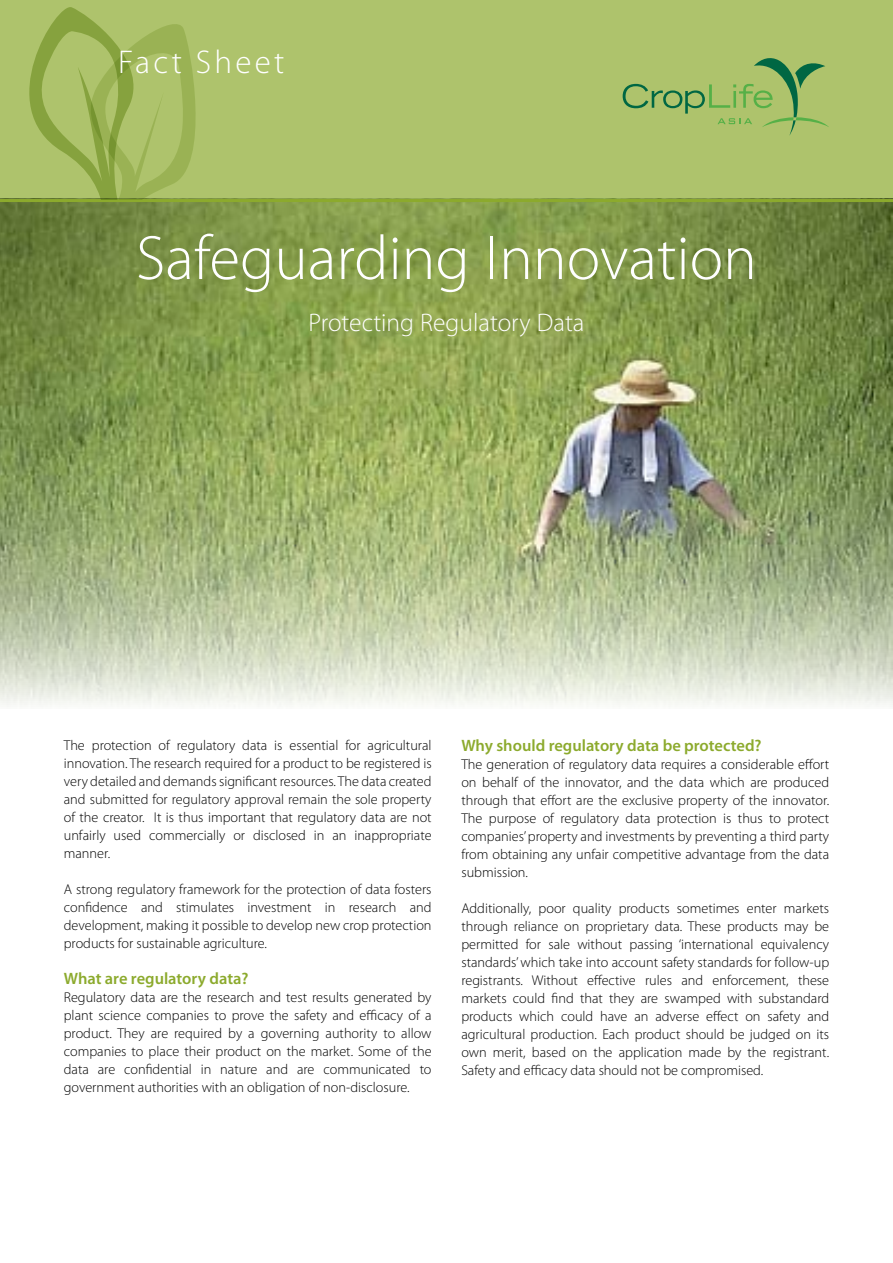
<style>
.page{position:relative;width:893px;height:1263px;background:#fff}
.page>*{position:absolute;margin:0;border:0;box-sizing:border-box;transform-origin:0 0}
.t1{font:300 63px "Myriad Pro";color:#fff}
.t2{font:300 33px "Myriad Pro";letter-spacing:.1em;color:#fff}
.t3{font:300 25.5px "Myriad Pro";color:#fff}
.t4{font:600 16.5px "Myriad Pro";color:#8caa2d}
.t5{font:300 14.25px/18px "Myriad Pro";color:#000;text-align:justify}
</style>
<div class="page">
<div style="left:0;top:0;width:893px;height:201px;background:#aec36c"></div>
<img style="left:0;top:198px;width:893px;height:507px">
<hr style="left:0;top:199px;width:893px;height:3px;background:#8caa2d">
<svg style="left:623px;top:58px;width:206px;height:78px"></svg>
<svg style="left:13px;top:7px;width:199px;height:192px"></svg>
<h2 class="t2" style="left:118px;top:42px;width:168px">Fact Sheet</h2>
<h1 class="t1" style="left:136px;top:220px;width:622px">Safeguarding Innovation</h1>
<h3 class="t3" style="left:308px;top:307px;width:277px">Protecting Regulatory Data</h3>
<p class="t5" style="left:64px;top:736px;width:369px">The protection of regulatory data is essential for agricultural innovation. The research required for a product to be registered is very detailed and demands significant resources. The data created and submitted for regulatory approval remain the sole property of the creator. It is thus important that regulatory data are not unfairly used commercially or disclosed in an inappropriate manner.</p>
<p class="t5" style="left:64px;top:880px;width:369px">A strong regulatory framework for the protection of data fosters confidence and stimulates investment in research and development, making it possible to develop new crop protection products for sustainable agriculture.</p>
<p class="t4" style="left:64px;top:967px;width:186px">What are regulatory data?</p>
<p class="t5" style="left:64px;top:988px;width:369px">Regulatory data are the research and test results generated by plant science companies to prove the safety and efficacy of a product. They are required by a governing authority to allow companies to place their product on the market. Some of the data are confidential in nature and are communicated to government authorities with an obligation of non-disclosure.</p>
<p class="t4" style="left:461px;top:735px;width:302px">Why should regulatory data be protected?</p>
<p class="t5" style="left:461px;top:755px;width:369px">The generation of regulatory data requires a considerable effort on behalf of the innovator, and the data which are produced through that effort are the exclusive property of the innovator.<br>The purpose of regulatory data protection is thus to protect companies’ property and investments by preventing a third party from obtaining any unfair competitive advantage from the data submission.</p>
<p class="t5" style="left:461px;top:899px;width:369px">Additionally, poor quality products sometimes enter markets through reliance on proprietary data. These products may be permitted for sale without passing ‘international equivalency standards’ which take into account safety standards for follow-up registrants. Without effective rules and enforcement, these markets could find that they are swamped with substandard products which could have an adverse effect on safety and agricultural production. Each product should be judged on its own merit, based on the application made by the registrant.<br>Safety and efficacy data should not be compromised.</p>
</div>
